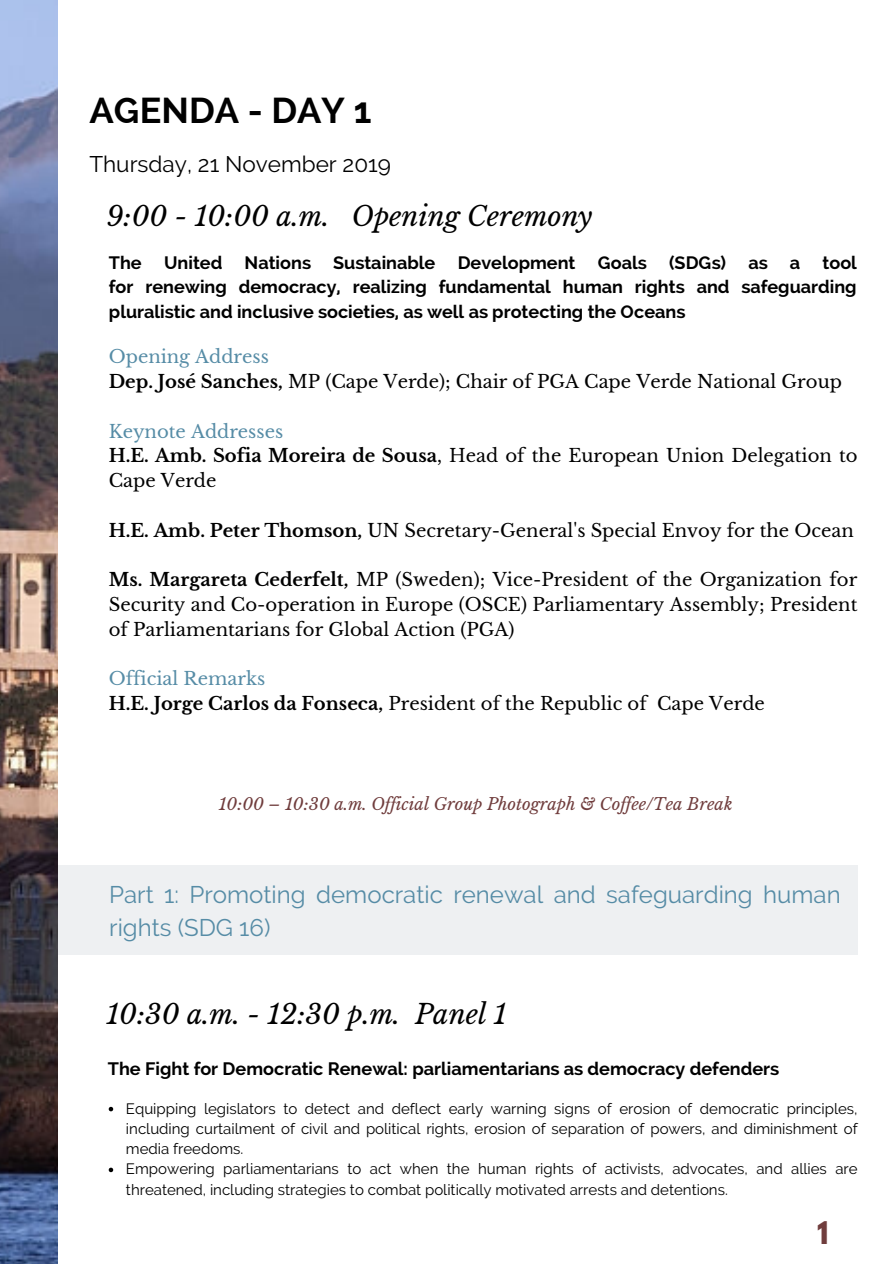
<style>
.page{position:relative;width:894px;height:1264px;background:#fff}
.page>*{position:absolute;margin:0;border:0;box-sizing:border-box;transform-origin:0 0}
.t1{font:700 36px "Raleway";color:#000}
.t2{font:700 27.75px "League Spartan";color:#703d3d}
.t3{font:italic 27px "Libre Baskerville";color:#000}
.t4{font:24px/32.7px "Raleway";color:#568ca6}
.t5{font:22.5px "Raleway";color:#000}
.t6{font:18px/24.8px "Libre Baskerville";color:#000}
.t7{font:700 18px/24.8px "Raleway";color:#000;text-align:justify}
.t8{font:italic 16.5px "Libre Baskerville";color:#703d3d}
.t9{font:15px/20.2px "Raleway";color:#000}
.s1{color:#568ca6}
.s2{font-weight:700}
</style>
<div class="page">
<div style="left:57px;top:865px;width:800px;height:89px;background:#eef0f2"></div>
<img style="left:0;top:0;width:57px;height:1263px">
<svg style="left:109px;top:1106px;width:4px;height:5px"></svg>
<svg style="left:109px;top:1167px;width:4px;height:5px"></svg>
<h1 class="t1" style="left:89px;top:90px;width:283px">AGENDA - DAY 1</h1>
<p class="t5" style="left:89px;top:151px;width:303px">Thursday, 21 November 2019</p>
<h3 class="t3" style="left:106px;top:200px;width:487px">9:00 - 10:00 a.m. Opening Ceremony</h3>
<p class="t7" style="left:109px;top:250px;width:749px">The United Nations Sustainable Development Goals (SDGs) as a tool for renewing democracy, realizing fundamental human rights and safeguarding pluralistic and inclusive societies, as well as protecting the Oceans</p>
<p class="t6" style="left:109px;top:344px;width:734px"><span class="s1">Opening Address<br></span><span class="s2">Dep. José Sanches,</span> MP (Cape Verde); Chair of PGA Cape Verde National Group</p>
<p class="t6" style="left:109px;top:419px;width:750px"><span class="s1">Keynote Addresses<br></span><span class="s2">H.E. Amb. Sofia Moreira de Sousa</span>, Head of the European Union Delegation to<br>Cape Verde</p>
<p class="t6" style="left:109px;top:518px;width:746px"><span class="s2">H.E. Amb. Peter Thomson,</span> UN Secretary-General's Special Envoy for the Ocean</p>
<p class="t6" style="left:109px;top:567px;width:750px;text-align:justify"><span class="s2">Ms. Margareta Cederfelt,</span> MP (Sweden); Vice-President of the Organization for Security and Co-operation in Europe (OSCE) Parliamentary Assembly; President of Parliamentarians for Global Action (PGA)</p>
<p class="t6" style="left:109px;top:666px;width:657px"><span class="s1">Official Remarks<br></span><span class="s2">H.E. Jorge Carlos da Fonseca,</span> President of the Republic of Cape Verde</p>
<p class="t8" style="left:219px;top:794px;width:515px">10:00 – 10:30 a.m. Official Group Photograph &amp; Coffee/Tea Break</p>
<h3 class="t4" style="left:109px;top:878px;width:732px">Part 1: Promoting democratic renewal and safeguarding human rights (SDG 16)</h3>
<h3 class="t3" style="left:106px;top:997px;width:401px">10:30 a.m. - 12:30 p.m. Panel 1</h3>
<p class="t7" style="left:108px;top:1056px;width:672px">The Fight for Democratic Renewal: parliamentarians as democracy defenders</p>
<p class="t9" style="left:126px;top:1098px;width:733px">Equipping legislators to detect and deflect early warning signs of erosion of democratic principles, including curtailment of civil and political rights, erosion of separation of powers, and diminishment of media freedoms.<br>Empowering parliamentarians to act when the human rights of activists, advocates, and allies are threatened, including strategies to combat politically motivated arrests and detentions.</p>
<h2 class="t2" style="left:817px;top:1218px;width:13px">1</h2>
</div>
